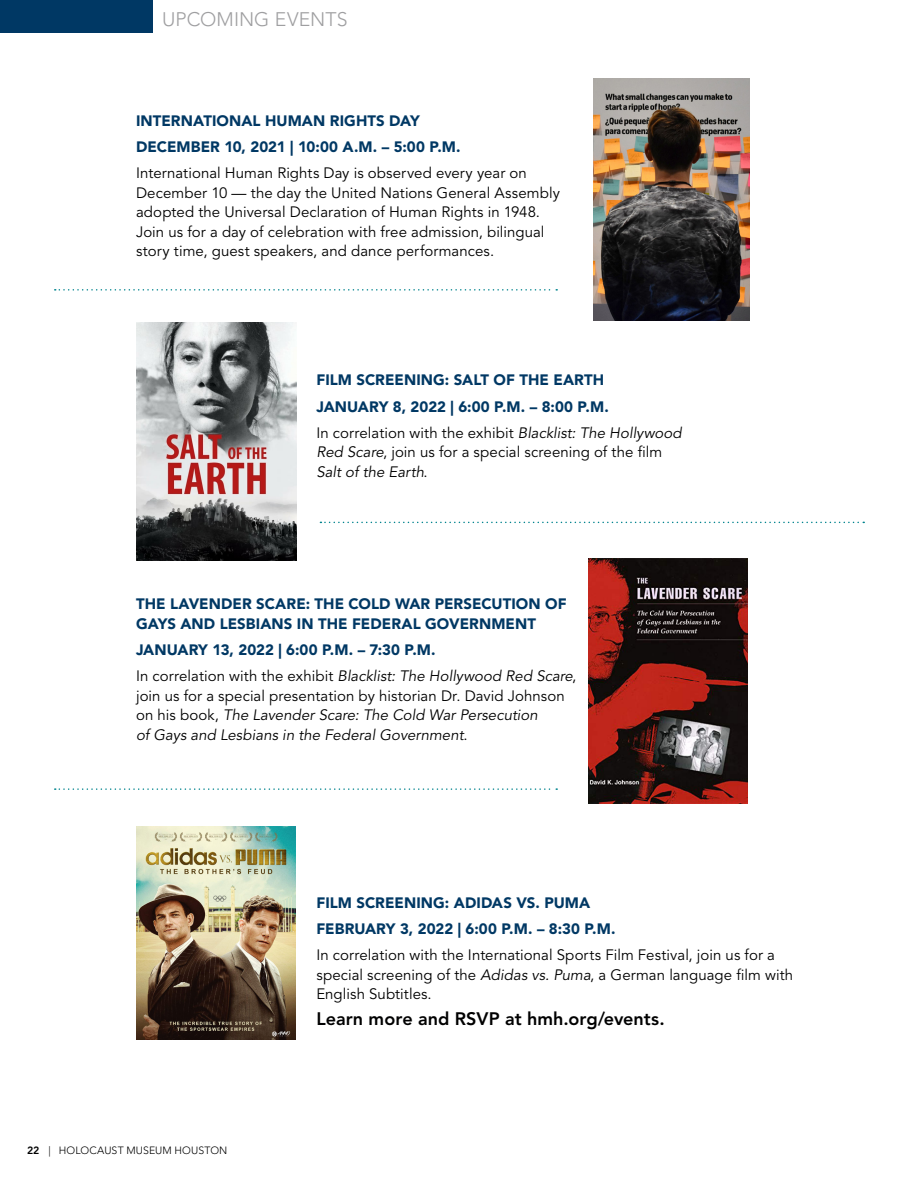
<style>
.page{position:relative;width:918px;height:1188px;background:#fff}
.page>*{position:absolute;margin:0;border:0;box-sizing:border-box;transform-origin:0 0}
.t1{font:300 19.5px "Avenir LT Std";letter-spacing:.005em;color:#9f9fa1}
.t2{font:800 18px "Avenir LT Std";letter-spacing:.005em;color:#000001}
.t3{font:15px/19.5px "Avenir LT Std";letter-spacing:.005em;color:#000001}
.t4{font:900 15px/19.5px "Avenir LT Std";letter-spacing:.005em;color:#003864}
.t5{font:italic 15px/19.5px "Avenir LT Std";letter-spacing:.005em;color:#000001}
.t6{font:300 10.5px "Avenir LT Std";letter-spacing:.015em;color:#000001}
.s1{font-style:italic}
.s2{font-style:normal}
.s3{font-weight:800}
</style>
<div class="page">
<div style="left:0;top:0;width:153px;height:33px;background:#003864"></div>
<svg style="left:55px;top:788px;width:502px;height:2px"></svg>
<img style="left:136px;top:323px;width:161px;height:238px">
<img style="left:588px;top:559px;width:160px;height:245px">
<img style="left:136px;top:827px;width:159px;height:212px">
<svg style="left:320px;top:522px;width:544px;height:1px"></svg>
<img style="left:593px;top:79px;width:157px;height:241px">
<svg style="left:55px;top:289px;width:502px;height:2px"></svg>
<p class="t1" style="left:162px;top:8px;width:187px">UPCOMING EVENTS</p>
<p class="t4" style="left:136px;top:111px;width:285px">INTERNATIONAL HUMAN RIGHTS DAY</p>
<p class="t4" style="left:136px;top:137px;width:326px">DECEMBER 10, 2021 | 10:00 A.M. – 5:00 P.M.</p>
<p class="t3" style="left:136px;top:164px;width:425px">International Human Rights Day is observed every year on December 10 — the day the United Nations General Assembly adopted the Universal Declaration of Human Rights in 1948.<br>Join us for a day of celebration with free admission, bilingual story time, guest speakers, and dance performances.</p>
<p class="t4" style="left:316px;top:370px;width:289px">FILM SCREENING: SALT OF THE EARTH</p>
<p class="t4" style="left:316px;top:397px;width:294px">JANUARY 8, 2022 | 6:00 P.M. – 8:00 P.M.</p>
<p class="t3" style="left:316px;top:423px;width:367px">In correlation with the exhibit <span class="s1">Blacklist: The Hollywood<br>Red Scare</span>, join us for a special screening of the film<br><span class="s1">Salt of the Earth</span>.</p>
<p class="t4" style="left:136px;top:594px;width:432px">THE LAVENDER SCARE: THE COLD WAR PERSECUTION OF<br>GAYS AND LESBIANS IN THE FEDERAL GOVERNMENT</p>
<p class="t4" style="left:136px;top:640px;width:301px">JANUARY 13, 2022 | 6:00 P.M. – 7:30 P.M.</p>
<p class="t5" style="left:136px;top:667px;width:442px"><span class="s2">In correlation with the exhibit</span> Blacklist: The Hollywood Red Scare<span class="s2">, join us for a special presentation by historian Dr. David Johnson on his book,</span> The Lavender Scare: The Cold War Persecution<br>of Gays and Lesbians in the Federal Government<span class="s2">.</span></p>
<p class="t6" style="left:27px;top:1144px;width:202px"><span class="s3">22</span> | HOLOCAUST MUSEUM HOUSTON</p>
<p class="t4" style="left:316px;top:893px;width:275px">FILM SCREENING: ADIDAS VS. PUMA</p>
<p class="t4" style="left:316px;top:919px;width:301px">FEBRUARY 3, 2022 | 6:00 P.M. – 8:30 P.M.</p>
<p class="t3" style="left:316px;top:946px;width:478px">In correlation with the International Sports Film Festival, join us for a special screening of the <span class="s1">Adidas vs. Puma</span>, a German language film with<br>English Subtitles.</p>
<p class="t2" style="left:316px;top:1008px;width:350px">Learn more and RSVP at hmh.org/events.</p>
</div>
